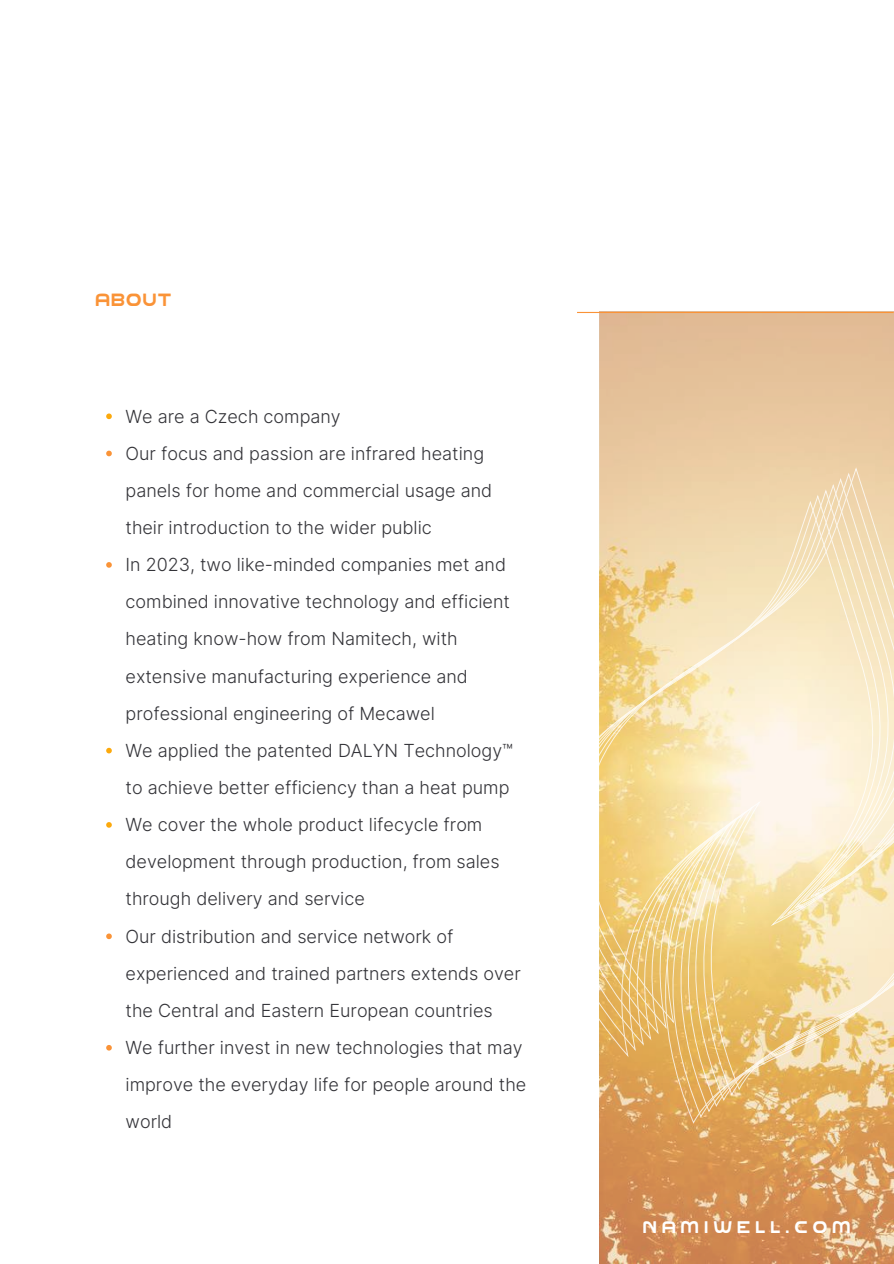
<style>
.page{position:relative;width:894px;height:1264px;background:#fff}
.page>*{position:absolute;margin:0;border:0;box-sizing:border-box;transform-origin:0 0}
.t1{font:700 24.75px "Technical Forest";color:#fa9337}
.t2{font:700 23.55px "Technical Forest";letter-spacing:.17em;color:#fff}
.t3{font:300 18px/37.2px "Inter";color:#333338}
</style>
<div class="page">
<svg style="left:599px;top:313px;width:294px;height:950px;background:#ddac7c"></svg>
<svg style="left:599px;top:1118px;width:294px;height:6px;background:#dda25c"></svg>
<svg style="left:599px;top:1112px;width:294px;height:6px;background:#dfa861"></svg>
<svg style="left:599px;top:1107px;width:294px;height:5px"></svg>
<svg style="left:599px;top:1101px;width:294px;height:6px;background:#e5b87c"></svg>
<svg style="left:599px;top:1095px;width:294px;height:6px;background:#e5b877"></svg>
<svg style="left:599px;top:1090px;width:294px;height:5px"></svg>
<svg style="left:599px;top:466px;width:294px;height:624px;background:#f3dba8"></svg>
<svg style="left:106px;top:413px;width:6px;height:6px"></svg>
<svg style="left:106px;top:450px;width:6px;height:6px"></svg>
<svg style="left:106px;top:562px;width:6px;height:5px"></svg>
<svg style="left:106px;top:747px;width:6px;height:6px"></svg>
<svg style="left:106px;top:822px;width:6px;height:5px"></svg>
<svg style="left:106px;top:933px;width:6px;height:6px"></svg>
<svg style="left:106px;top:1045px;width:6px;height:5px"></svg>
<hr style="left:577px;top:312px;width:316px;height:1px;background:#fa9337">
<h1 class="t1" style="left:95px;top:284px;width:79px">ABOUT</h1>
<p class="t3" style="left:125px;top:397px;width:402px">We are a Czech company<br>Our focus and passion are infrared heating panels for home and commercial usage and their introduction to the wider public<br>In 2023, two like-minded companies met and combined innovative technology and efficient heating know-how from Namitech, with extensive manufacturing experience and professional engineering of Mecawel<br>We applied the patented DALYN Technology™ to achieve better efficiency than a heat pump We cover the whole product lifecycle from development through production, from sales through delivery and service<br>Our distribution and service network of experienced and trained partners extends over the Central and Eastern European countries<br>We further invest in new technologies that may improve the everyday life for people around the world</p>
<h2 class="t2" style="left:642px;top:1212px;width:210px">namiWELL.com</h2>
</div>
